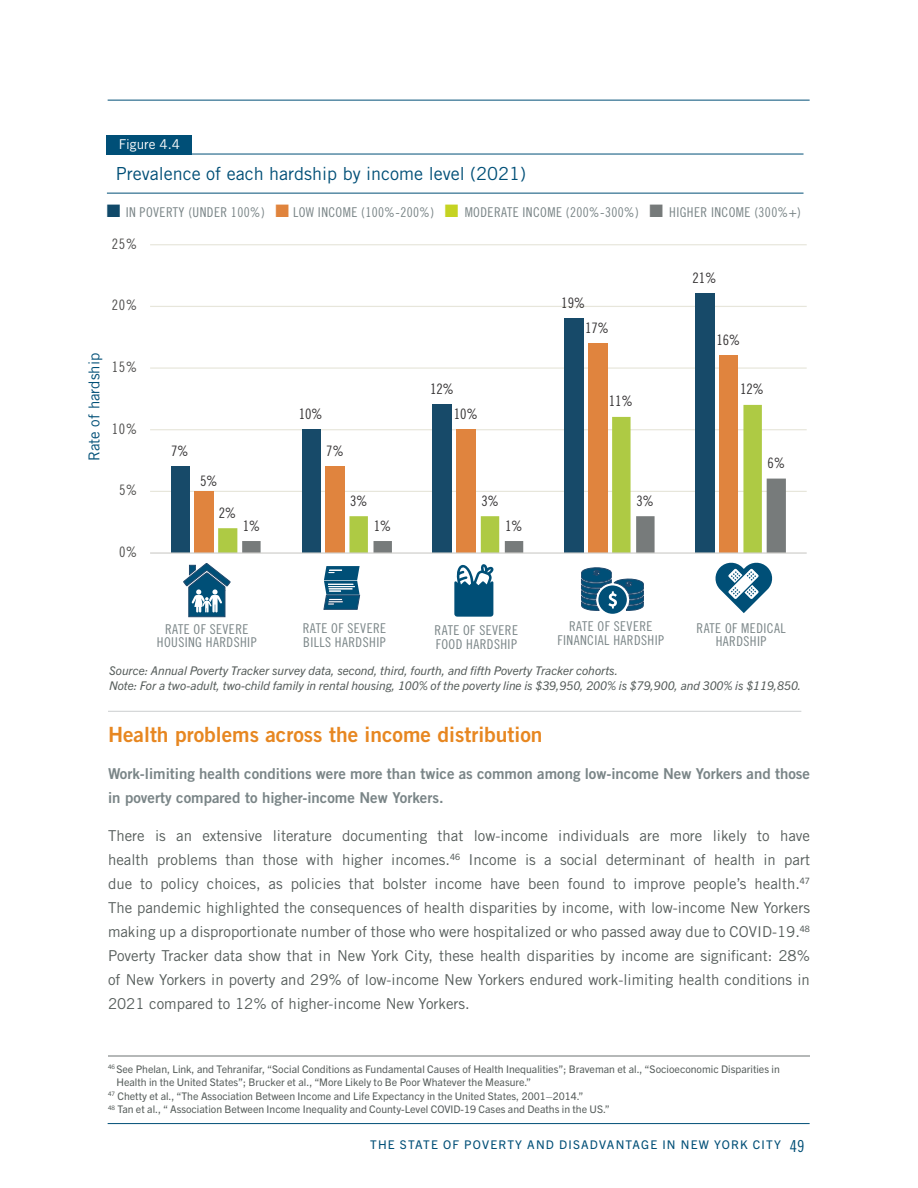
<style>
.page{position:relative;width:918px;height:1188px;background:#fff}
.page>*{position:absolute;margin:0;border:0;box-sizing:border-box;transform-origin:0 0}
.t1{font:21px "Trade Gothic LT Std Bd 2";color:#e78721}
.t2{font:18px "Trade Gothic LT Std";color:#004f77}
.t3{font:15px/24px "Trade Gothic LT Std";color:#565d5b;text-align:justify}
.t4{font:15px/24px "Trade Gothic LT Std Bd 2";color:#7a8587}
.t5{font:15px "Trade Gothic LT Std";color:#004f77}
.t6{font:14.4px "Trade Gothic LT Std Cn 18";color:#363435}
.t7{font:14.4px "Trade Gothic LT Std Cn 18";letter-spacing:.05em;color:#4f4e4d}
.t8{font:13.5px/13.5px "Trade Gothic LT Std Cn 18";letter-spacing:.03em;color:#7a8587;text-align:center}
.t9{font:13.5px "Trade Gothic LT Std";color:#fff}
.t10{font:italic 12px/15px "Trade Gothic Next LT Pro";color:#565d5b}
.t11{font:12px "Trade Gothic Next LT Pro";letter-spacing:.1em;color:#004f77}
.t12{font:10.5px "Trade Gothic Next LT Pro";color:#565d5b}
.s1{color:#104969}
.s2{color:#e0843d}
.s3{color:#c5d322}
.s4{color:#767a7a}
.s5{font-family:"Trade Gothic LT Std Cn 18";font-size:16.5px}
</style>
<div class="page">
<hr style="left:108px;top:100px;width:702px;height:1px;background:#004f77">
<hr style="left:108px;top:1123px;width:702px;height:1px;background:#004f77">
<hr style="left:108px;top:1056px;width:702px;height:1px;background:#6c7272">
<hr style="left:107px;top:154px;width:697px;height:1px;background:#004f77">
<hr style="left:107px;top:193px;width:697px;height:1px;background:#004f77">
<div style="left:107px;top:135px;width:85px;height:19px;background:#004f77"></div>
<hr style="left:150px;top:491px;width:657px;height:1px;background:#e7e6db">
<hr style="left:150px;top:429px;width:657px;height:1px;background:#e7e6db">
<hr style="left:150px;top:367px;width:657px;height:2px;background:#e7e6db">
<hr style="left:150px;top:306px;width:657px;height:1px;background:#e7e6db">
<hr style="left:150px;top:244px;width:657px;height:1px;background:#e7e6db">
<div style="left:695px;top:294px;width:20px;height:259px;background:#174a69"></div>
<div style="left:564px;top:318px;width:19px;height:235px;background:#174a69"></div>
<div style="left:171px;top:467px;width:18px;height:86px;background:#174a69"></div>
<div style="left:719px;top:355px;width:19px;height:198px;background:#e0843e"></div>
<div style="left:588px;top:343px;width:19px;height:210px;background:#e0843e"></div>
<div style="left:194px;top:491px;width:19px;height:62px;background:#e0843e"></div>
<svg style="left:218px;top:405px;width:544px;height:147px"></svg>
<svg style="left:242px;top:479px;width:544px;height:73px"></svg>
<hr style="left:150px;top:552px;width:657px;height:2px;background:#cfcecb">
<svg style="left:454px;top:564px;width:40px;height:53px"></svg>
<svg style="left:581px;top:567px;width:63px;height:47px"></svg>
<svg style="left:184px;top:563px;width:46px;height:54px"></svg>
<svg style="left:324px;top:566px;width:36px;height:43px;background:#377392"></svg>
<hr style="left:108px;top:711px;width:693px;height:1px;background:#d1d4d5">
<svg style="left:715px;top:562px;width:58px;height:51px"></svg>
<p class="t9" style="left:119px;top:136px;width:63px">Figure 4.4</p>
<p class="t2" style="left:116px;top:163px;width:412px">Prevalence of each hardship by income level (2021)</p>
<p class="t8" style="left:107px;top:205px;width:696px"><span class="s1">■</span> IN POVERTY (UNDER 100%) <span class="s2">■</span> LOW INCOME (100%-200%) <span class="s3">■</span> MODERATE INCOME (200%-300%) <span class="s4">■</span> HIGHER INCOME (300%+)</p>
<p class="t7" style="left:112px;top:235px;width:27px">25%</p>
<p class="t7" style="left:112px;top:297px;width:27px">20%</p>
<p class="t5" style="left:85px;top:461px;width:110px;rotate:-90deg">Rate of hardship</p>
<p class="t7" style="left:112px;top:358px;width:27px">15%</p>
<p class="t7" style="left:112px;top:420px;width:27px">10%</p>
<p class="t7" style="left:119px;top:482px;width:20px">5%</p>
<p class="t7" style="left:119px;top:543px;width:20px">0%</p>
<p class="t6" style="left:171px;top:442px;width:19px">7%</p>
<p class="t6" style="left:299px;top:406px;width:26px">10%</p>
<p class="t6" style="left:430px;top:381px;width:26px">12%</p>
<p class="t6" style="left:454px;top:406px;width:26px">10%</p>
<p class="t6" style="left:200px;top:472px;width:19px">5%</p>
<p class="t6" style="left:219px;top:504px;width:19px">2%</p>
<p class="t6" style="left:326px;top:442px;width:19px">7%</p>
<p class="t6" style="left:350px;top:492px;width:19px">3%</p>
<p class="t6" style="left:481px;top:492px;width:19px">3%</p>
<p class="t6" style="left:243px;top:517px;width:19px">1%</p>
<p class="t6" style="left:374px;top:517px;width:19px">1%</p>
<p class="t6" style="left:505px;top:517px;width:19px">1%</p>
<p class="t6" style="left:561px;top:294px;width:26px">19%</p>
<p class="t6" style="left:585px;top:319px;width:26px">17%</p>
<p class="t6" style="left:609px;top:393px;width:26px">11%</p>
<p class="t6" style="left:636px;top:492px;width:19px">3%</p>
<p class="t6" style="left:693px;top:270px;width:26px">21%</p>
<p class="t6" style="left:716px;top:331px;width:26px">16%</p>
<p class="t6" style="left:740px;top:381px;width:26px">12%</p>
<p class="t6" style="left:768px;top:454px;width:19px">6%</p>
<p class="t8" style="left:303px;top:622px;width:85px;text-align:left">RATE OF SEVERE<br>BILLS HARDSHIP</p>
<p class="t8" style="left:558px;top:620px;width:108px">RATE OF SEVERE<br>FINANCIAL HARDSHIP</p>
<p class="t8" style="left:157px;top:622px;width:101px">RATE OF SEVERE<br>HOUSING HARDSHIP</p>
<p class="t8" style="left:697px;top:621px;width:91px">RATE OF MEDICAL<br>HARDSHIP</p>
<p class="t8" style="left:435px;top:624px;width:85px;text-align:left">RATE OF SEVERE<br>FOOD HARDSHIP</p>
<p class="t10" style="left:109px;top:663px;width:694px">Source: Annual Poverty Tracker survey data, second, third, fourth, and fifth Poverty Tracker cohorts.<br>Note: For a two-adult, two-child family in rental housing, 100% of the poverty line is $39,950, 200% is $79,900, and 300% is $119,850.</p>
<h1 class="t1" style="left:108px;top:721px;width:436px">Health problems across the income distribution</h1>
<p class="t4" style="left:108px;top:761px;width:704px">Work-limiting health conditions were more than twice as common among low-income New Yorkers and those in poverty compared to higher-income New Yorkers.</p>
<p class="t3" style="left:108px;top:823px;width:704px">There is an extensive literature documenting that low-income individuals are more likely to have health problems than those with higher incomes.<sup>46</sup> Income is a social determinant of health in part due to policy choices, as policies that bolster income have been found to improve people’s health.<sup>47<br></sup>The pandemic highlighted the consequences of health disparities by income, with low-income New Yorkers making up a disproportionate number of those who were hospitalized or who passed away due to COVID-19.<sup>48<br></sup>Poverty Tracker data show that in New York City, these health disparities by income are significant: 28% of New Yorkers in poverty and 29% of low-income New Yorkers endured work-limiting health conditions in 2021 compared to 12% of higher-income New Yorkers.</p>
<p class="t12" style="left:108px;top:1061px;width:673px"><sup>46</sup> See Phelan, Link, and Tehranifar, “Social Conditions as Fundamental Causes of Health Inequalities”; Braveman et al., “Socioeconomic Disparities in</p>
<p class="t12" style="left:116px;top:1075px;width:416px">Health in the United States”; Brucker et al., “More Likely to Be Poor Whatever the Measure.”</p>
<p class="t12" style="left:108px;top:1088px;width:477px"><sup>47</sup> Chetty et al., “The Association Between Income and Life Expectancy in the United States, 2001–2014.”</p>
<p class="t12" style="left:108px;top:1102px;width:503px"><sup>48</sup> Tan et al., “ Association Between Income Inequality and County-Level COVID-19 Cases and Deaths in the US.”</p>
<p class="t11" style="left:370px;top:1137px;width:436px">THE STATE OF POVERTY AND DISADVANTAGE IN NEW YORK CITY <span class="s5">49</span></p>
</div>
